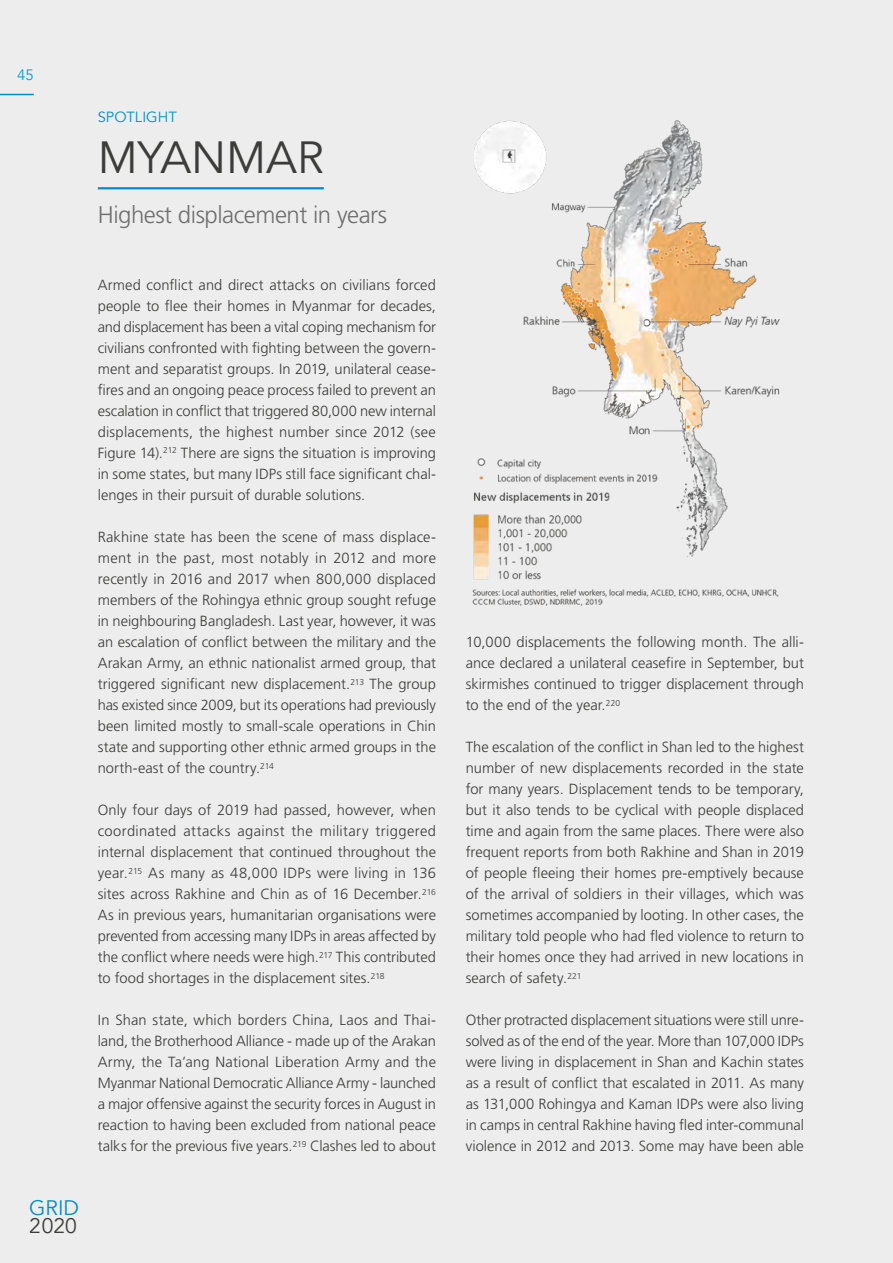
<style>
.page{position:relative;width:893px;height:1263px;background:#ededed}
.page>*{position:absolute;margin:0;border:0;box-sizing:border-box;transform-origin:0 0}
.t1{font:45px "Avenir";color:#3c3c3b}
.t2{font:300 24px "Frutiger LT Std";letter-spacing:-.02em;color:#706f6f}
.t3{font:21px "Avenir";color:#008eca}
.t4{font:21px "Avenir";color:#3c3c3b}
.t5{font:15px "Avenir";color:#00a1d6}
.t6{font:300 14.7px/21px "Frutiger LT Std";color:#3c3c3b;text-align:justify}
.t7{font:14.7px "Avenir";letter-spacing:.005em;color:#008eca}
</style>
<div class="page">
<img style="left:472px;top:120px;width:308px;height:486px">
<hr style="left:98px;top:187px;width:226px;height:2px;background:#008eca">
<hr style="left:0;top:94px;width:34px;height:1px;background:#008eca">
<p class="t5" style="left:17px;top:66px;width:18px">45</p>
<p class="t7" style="left:98px;top:108px;width:81px">SPOTLIGHT</p>
<h1 class="t1" style="left:98px;top:131px;width:228px">MYANMAR</h1>
<h2 class="t2" style="left:98px;top:201px;width:291px">Highest displacement in years</h2>
<h3 class="t3" style="left:29px;top:1195px;width:51px">GRID</h3>
<h3 class="t4" style="left:29px;top:1213px;width:49px">2020</h3>
<p class="t6" style="left:98px;top:275px;width:340px">Armed conflict and direct attacks on civilians forced people to flee their homes in Myanmar for decades, and displacement has been a vital coping mechanism for civilians confronted with fighting between the govern&shy;ment and separatist groups. In 2019, unilateral cease&shy;fires and an ongoing peace process failed to prevent an escalation in conflict that triggered 80,000 new internal displacements, the highest number since 2012 (see Figure 14).<sup>212</sup> There are signs the situation is improving in some states, but many IDPs still face significant chal&shy;lenges in their pursuit of durable solutions.</p>
<p class="t6" style="left:98px;top:527px;width:340px">Rakhine state has been the scene of mass displace&shy;ment in the past, most notably in 2012 and more recently in 2016 and 2017 when 800,000 displaced members of the Rohingya ethnic group sought refuge in neighbouring Bangladesh. Last year, however, it was an escalation of conflict between the military and the Arakan Army, an ethnic nationalist armed group, that triggered significant new displacement.<sup>213</sup> The group has existed since 2009, but its operations had previously been limited mostly to small-scale operations in Chin state and supporting other ethnic armed groups in the north-east of the country.<sup>214</sup></p>
<p class="t6" style="left:98px;top:800px;width:340px">Only four days of 2019 had passed, however, when coordinated attacks against the military triggered internal displacement that continued throughout the year.<sup>215</sup> As many as 48,000 IDPs were living in 136 sites across Rakhine and Chin as of 16 December.<sup>216<br></sup>As in previous years, humanitarian organisations were prevented from accessing many IDPs in areas affected by the conflict where needs were high.<sup>217</sup> This contributed to food shortages in the displacement sites.<sup>218</sup></p>
<p class="t6" style="left:98px;top:1010px;width:340px">In Shan state, which borders China, Laos and Thai&shy;land, the Brotherhood Alliance - made up of the Arakan Army, the Ta’ang National Liberation Army and the Myanmar National Democratic Alliance Army - launched a major offensive against the security forces in August in reaction to having been excluded from national peace talks for the previous five years.<sup>219</sup> Clashes led to about</p>
<p class="t6" style="left:466px;top:632px;width:340px">10,000 displacements the following month. The alli&shy;ance declared a unilateral ceasefire in September, but skirmishes continued to trigger displacement through to the end of the year.<sup>220</sup></p>
<p class="t6" style="left:466px;top:737px;width:340px">The escalation of the conflict in Shan led to the highest number of new displacements recorded in the state for many years. Displacement tends to be temporary, but it also tends to be cyclical with people displaced time and again from the same places. There were also frequent reports from both Rakhine and Shan in 2019 of people fleeing their homes pre-emptively because of the arrival of soldiers in their villages, which was sometimes accompanied by looting. In other cases, the military told people who had fled violence to return to their homes once they had arrived in new locations in search of safety.<sup>221</sup></p>
<p class="t6" style="left:466px;top:1010px;width:340px">Other protracted displacement situations were still unre&shy;solved as of the end of the year. More than 107,000 IDPs were living in displacement in Shan and Kachin states as a result of conflict that escalated in 2011. As many as 131,000 Rohingya and Kaman IDPs were also living in camps in central Rakhine having fled inter-communal violence in 2012 and 2013. Some may have been able</p>
</div>
